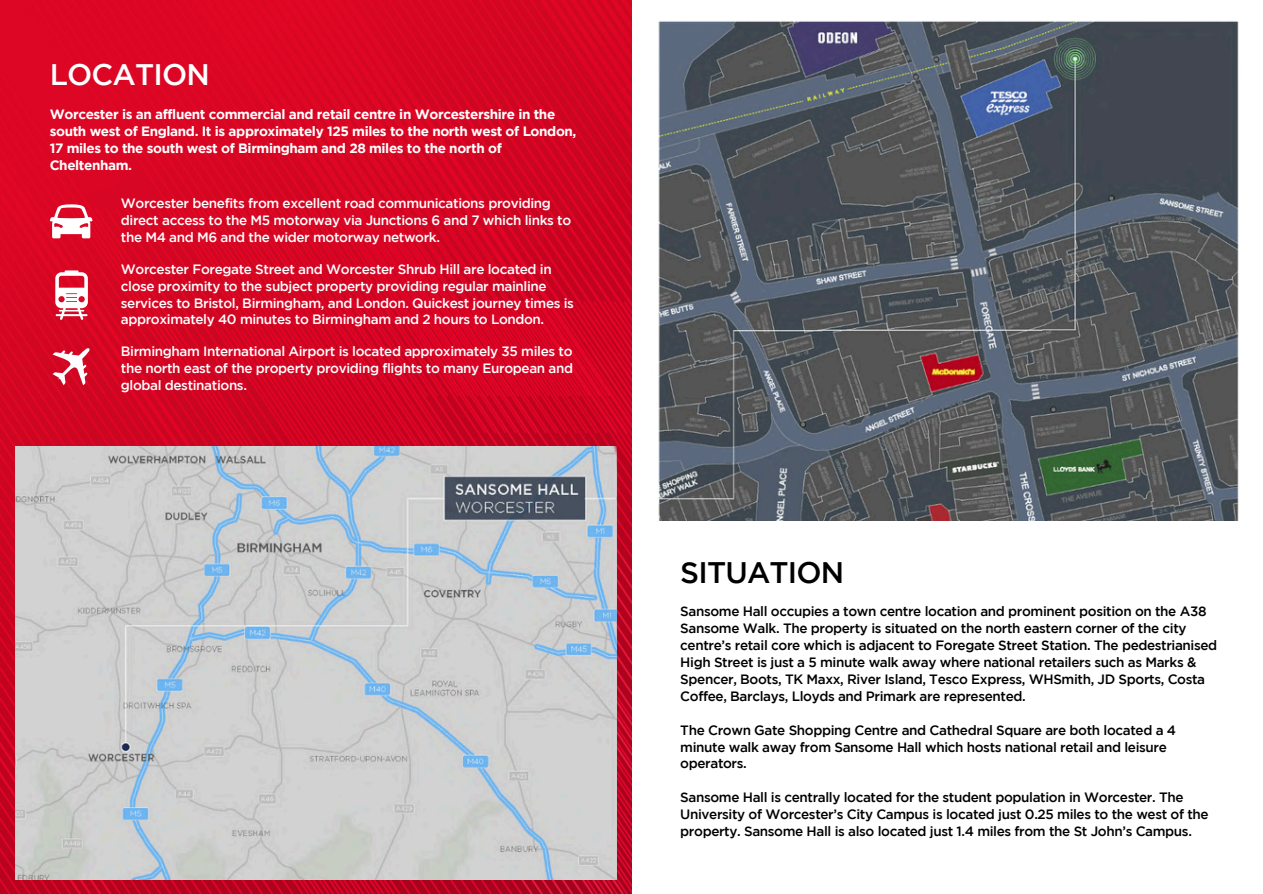
<style>
.page{position:relative;width:1263px;height:894px;background:#fff}
.page>*{position:absolute;margin:0;border:0;box-sizing:border-box;transform-origin:0 0}
.t1{font:500 29.7px "Gotham";letter-spacing:-.03em;color:#000}
.t2{font:500 29.7px "Gotham";letter-spacing:-.03em;color:#fff}
.t3{font:500 13.5px/16.8px "Gotham";letter-spacing:-.03em;color:#000}
.t4{font:500 13.5px/16.8px "Gotham";letter-spacing:-.03em;color:#fff}
.t5{font:700 13.5px/16.8px "Gotham";letter-spacing:-.03em;color:#fff}
</style>
<div class="page">
<img style="left:0;top:1px;width:631px;height:892px">
<svg style="left:55px;top:270px;width:33px;height:50px"></svg>
<svg style="left:50px;top:204px;width:42px;height:34px"></svg>
<svg style="left:53px;top:347px;width:38px;height:38px"></svg>
<img style="left:658px;top:21px;width:581px;height:499px">
<img style="left:16px;top:446px;width:600px;height:432px">
<p class="t2" style="left:50px;top:64px;width:162px">LOCATION</p>
<h1 class="t5" style="left:50px;top:107px;width:528px">Worcester is an affluent commercial and retail centre in Worcestershire in the south west of England. It is approximately 125 miles to the north west of London, 17 miles to the south west of Birmingham and 28 miles to the north of Cheltenham.</h1>
<p class="t4" style="left:121px;top:196px;width:452px">Worcester benefits from excellent road communications providing direct access to the M5 motorway via Junctions 6 and 7 which links to the M4 and M6 and the wider motorway network.</p>
<p class="t4" style="left:121px;top:261px;width:455px">Worcester Foregate Street and Worcester Shrub Hill are located in close proximity to the subject property providing regular mainline services to Bristol, Birmingham, and London. Quickest journey times is approximately 40 minutes to Birmingham and 2 hours to London.</p>
<p class="t4" style="left:121px;top:343px;width:454px;text-align:justify">Birmingham International Airport is located approximately 35 miles to the north east of the property providing flights to many European and global destinations.</p>
<p class="t1" style="left:680px;top:561px;width:165px">SITUATION</p>
<p class="t3" style="left:680px;top:604px;width:538px">Sansome Hall occupies a town centre location and prominent position on the A38<br>Sansome Walk. The property is situated on the north eastern corner of the city centre’s retail core which is adjacent to Foregate Street Station. The pedestrianised High Street is just a 5 minute walk away where national retailers such as Marks &amp; Spencer, Boots, TK Maxx, River Island, Tesco Express, WHSmith, JD Sports, Costa Coffee, Barclays, Lloyds and Primark are represented.</p>
<p class="t3" style="left:680px;top:722px;width:497px">The Crown Gate Shopping Centre and Cathedral Square are both located a 4 minute walk away from Sansome Hall which hosts national retail and leisure operators.</p>
<p class="t3" style="left:680px;top:789px;width:530px">Sansome Hall is centrally located for the student population in Worcester. The<br>University of Worcester’s City Campus is located just 0.25 miles to the west of the property. Sansome Hall is also located just 1.4 miles from the St John’s Campus.</p>
</div>
